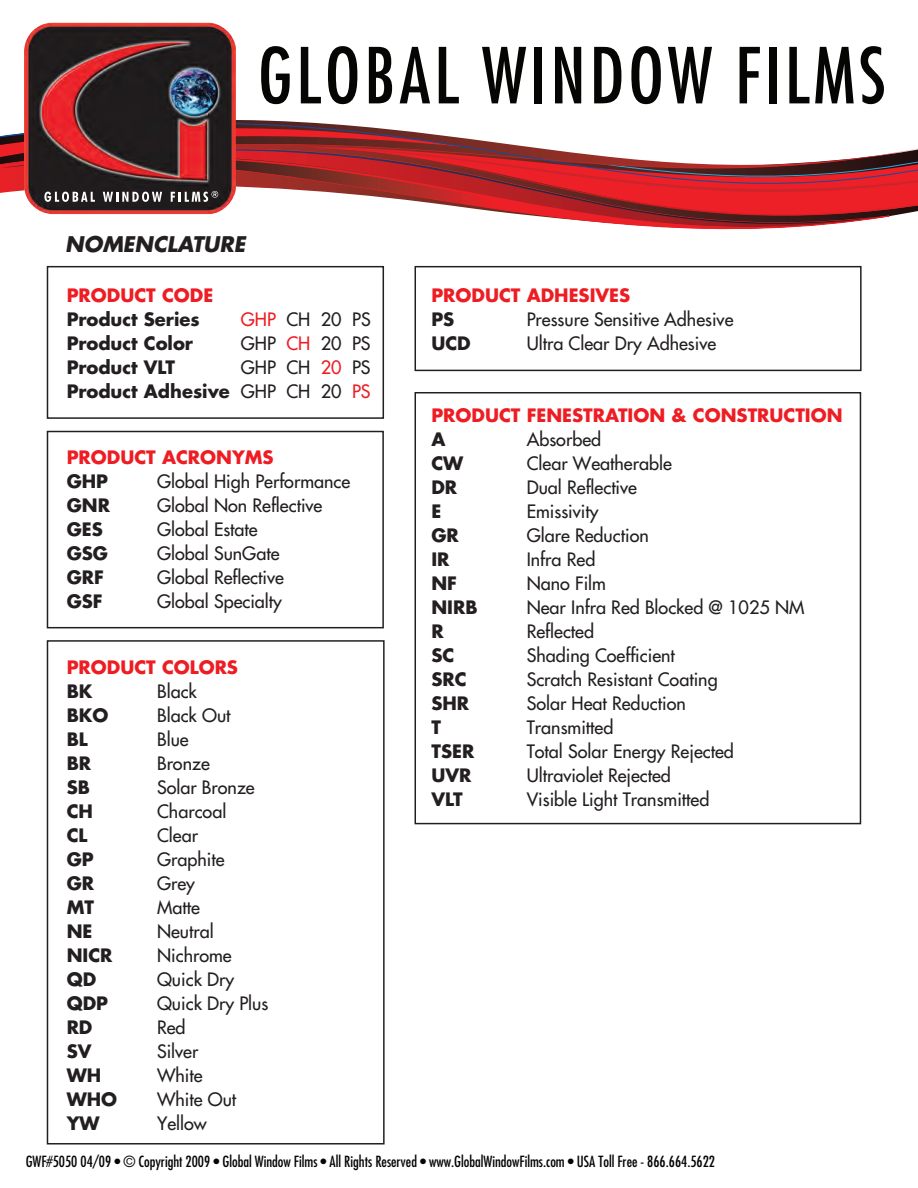
<style>
.page{position:relative;width:918px;height:1188px;background:#fff}
.page>*{position:absolute;margin:0;border:0;box-sizing:border-box;transform-origin:0 0}
.t1{font:condensed 75px "Futura";letter-spacing:.05em;color:#050504}
.t2{font:italic 700 21px "Futura";color:#231f20}
.t3{font:18px "Futura";color:#231f20}
.t4{font:700 18px/24px "Futura";color:#231f20;text-align:right}
.t5{font:700 18px "Futura";color:#ee1d23}
.t6{font:condensed 15px "Futura";color:#040503}
.s1{color:#ee1d23}
.s2{font-weight:400}
.s3{font-weight:400;color:#ee1d23}
.s4{color:#050504}
</style>
<div class="page">
<svg style="left:46px;top:265px;width:815px;height:6px"></svg>
<svg style="left:0;top:120px;width:918px;height:110px"></svg>
<img style="left:24px;top:23px;width:212px;height:191px;border-radius:27px">
<svg style="left:44px;top:192px;width:51px;height:10px"></svg>
<svg style="left:103px;top:192px;width:59px;height:10px"></svg>
<svg style="left:171px;top:191px;width:47px;height:11px"></svg>
<div style="left:415px;top:266px;width:447px;height:105px;border:2px solid #231f20"></div>
<div style="left:47px;top:266px;width:337px;height:153px;border:2px solid #231f20"></div>
<div style="left:47px;top:431px;width:337px;height:197px;border:2px solid #231f20"></div>
<div style="left:47px;top:640px;width:338px;height:505px;border:2px solid #231f20"></div>
<div style="left:415px;top:392px;width:446px;height:432px;border:2px solid #231f20"></div>
<h1 class="t1" style="left:258px;top:28px;width:629px">GLOBAL WINDOW FILMS</h1>
<p class="t2" style="left:65px;top:230px;width:182px">NOMENCLATURE</p>
<p class="t5" style="left:67px;top:282px;width:148px">PRODUCT CODE</p>
<p class="t4" style="left:67px;top:306px;width:135px">Product Series</p>
<p class="t3" style="left:241px;top:307px;width:131px"><span class="s1">GHP</span> CH 20 PS</p>
<p class="t4" style="left:67px;top:330px;width:128px">Product Color</p>
<p class="t3" style="left:241px;top:331px;width:131px">GHP <span class="s1">CH</span> 20 PS</p>
<p class="t4" style="left:67px;top:354px;width:110px">Product VLT</p>
<p class="t4" style="left:67px;top:354px;width:305px"><span class="s2">GHP CH</span> <span class="s3">20</span> <span class="s2">PS<br></span>Product Adhesive <span class="s2">GHP CH 20</span> <span class="s3">PS</span></p>
<p class="t5" style="left:67px;top:444px;width:208px">PRODUCT ACRONYMS</p>
<p class="t4" style="left:67px;top:468px;width:43px">GHP</p>
<p class="t3" style="left:157px;top:469px;width:195px">Global High Performance</p>
<p class="t4" style="left:67px;top:492px;width:45px">GNR</p>
<p class="t3" style="left:157px;top:493px;width:167px">Global Non Reflective</p>
<p class="t4" style="left:67px;top:516px;width:38px">GES</p>
<p class="t3" style="left:157px;top:517px;width:102px">Global Estate</p>
<p class="t4" style="left:67px;top:540px;width:43px">GSG</p>
<p class="t3" style="left:157px;top:541px;width:124px">Global SunGate</p>
<p class="t4" style="left:67px;top:564px;width:39px">GRF</p>
<p class="t3" style="left:157px;top:565px;width:128px">Global Reflective</p>
<p class="t4" style="left:67px;top:588px;width:37px">GSF</p>
<p class="t3" style="left:157px;top:589px;width:126px">Global Specialty</p>
<p class="t5" style="left:67px;top:654px;width:173px">PRODUCT COLORS</p>
<p class="t4" style="left:67px;top:678px;width:27px">BK</p>
<p class="t3" style="left:157px;top:679px;width:41px">Black</p>
<p class="t4" style="left:67px;top:702px;width:43px">BKO</p>
<p class="t3" style="left:157px;top:703px;width:75px">Black Out</p>
<p class="t4" style="left:67px;top:726px;width:23px">BL</p>
<p class="t3" style="left:157px;top:727px;width:33px">Blue</p>
<p class="t4" style="left:67px;top:750px;width:26px">BR</p>
<p class="t3" style="left:157px;top:751px;width:54px">Bronze</p>
<p class="t4" style="left:67px;top:774px;width:25px">SB</p>
<p class="t3" style="left:157px;top:775px;width:99px">Solar Bronze</p>
<p class="t4" style="left:67px;top:798px;width:28px">CH</p>
<p class="t3" style="left:157px;top:799px;width:71px">Charcoal</p>
<p class="t4" style="left:67px;top:822px;width:22px">CL</p>
<p class="t3" style="left:157px;top:823px;width:43px">Clear</p>
<p class="t4" style="left:67px;top:846px;width:29px">GP</p>
<p class="t3" style="left:157px;top:847px;width:69px">Graphite</p>
<p class="t4" style="left:67px;top:870px;width:29px">GR</p>
<p class="t3" style="left:157px;top:871px;width:39px">Grey</p>
<p class="t4" style="left:67px;top:894px;width:29px">MT</p>
<p class="t3" style="left:157px;top:895px;width:44px">Matte</p>
<p class="t4" style="left:67px;top:918px;width:27px">NE</p>
<p class="t3" style="left:157px;top:919px;width:58px">Neutral</p>
<p class="t4" style="left:67px;top:942px;width:47px">NICR</p>
<p class="t3" style="left:157px;top:943px;width:76px">Nichrome</p>
<p class="t4" style="left:67px;top:966px;width:31px">QD</p>
<p class="t3" style="left:157px;top:967px;width:79px">Quick Dry</p>
<p class="t4" style="left:67px;top:990px;width:43px">QDP</p>
<p class="t3" style="left:157px;top:991px;width:113px">Quick Dry Plus</p>
<p class="t4" style="left:67px;top:1014px;width:27px">RD</p>
<p class="t3" style="left:157px;top:1015px;width:30px">Red</p>
<p class="t4" style="left:67px;top:1038px;width:26px">SV</p>
<p class="t3" style="left:157px;top:1039px;width:43px">Silver</p>
<p class="t4" style="left:67px;top:1062px;width:36px">WH</p>
<p class="t3" style="left:157px;top:1063px;width:47px">White</p>
<p class="t4" style="left:67px;top:1086px;width:52px">WHO</p>
<p class="t3" style="left:157px;top:1087px;width:81px">White Out</p>
<p class="t4" style="left:67px;top:1110px;width:34px">YW</p>
<p class="t3" style="left:157px;top:1111px;width:51px">Yellow</p>
<p class="t5" style="left:431px;top:282px;width:200px">PRODUCT ADHESIVES</p>
<p class="t4" style="left:431px;top:306px;width:24px">PS</p>
<p class="t3" style="left:527px;top:307px;width:208px">Pressure Sensitive Adhesive</p>
<p class="t4" style="left:431px;top:330px;width:41px">UCD</p>
<p class="t3" style="left:527px;top:331px;width:191px">Ultra Clear Dry Adhesive</p>
<p class="t5" style="left:431px;top:402px;width:413px">PRODUCT FENESTRATION &amp; CONSTRUCTION</p>
<p class="t4" style="left:431px;top:426px;width:16px">A</p>
<p class="t3" style="left:527px;top:427px;width:76px">Absorbed</p>
<p class="t4" style="left:431px;top:450px;width:33px">CW</p>
<p class="t3" style="left:527px;top:451px;width:147px">Clear Weatherable</p>
<p class="t4" style="left:431px;top:474px;width:27px">DR</p>
<p class="t3" style="left:527px;top:475px;width:112px">Dual Reflective</p>
<p class="t4" style="left:431px;top:498px;width:11px">E</p>
<p class="t3" style="left:527px;top:499px;width:73px">Emissivity</p>
<p class="t4" style="left:431px;top:522px;width:29px">GR</p>
<p class="t3" style="left:527px;top:523px;width:124px">Glare Reduction</p>
<p class="t4" style="left:431px;top:546px;width:20px">IR</p>
<p class="t3" style="left:527px;top:547px;width:70px">Infra Red</p>
<p class="t4" style="left:431px;top:570px;width:27px">NF</p>
<p class="t3" style="left:527px;top:571px;width:81px">Nano Film</p>
<p class="t4" style="left:431px;top:594px;width:48px">NIRB</p>
<p class="t3" style="left:527px;top:595px;width:279px">Near Infra Red Blocked @ 1025 NM</p>
<p class="t4" style="left:431px;top:618px;width:14px">R</p>
<p class="t3" style="left:527px;top:619px;width:69px">Reflected</p>
<p class="t4" style="left:431px;top:642px;width:24px">SC</p>
<p class="t3" style="left:527px;top:643px;width:150px">Shading Coefficient</p>
<p class="t4" style="left:431px;top:666px;width:37px">SRC</p>
<p class="t3" style="left:527px;top:667px;width:192px">Scratch Resistant Coating</p>
<p class="t4" style="left:431px;top:690px;width:39px">SHR</p>
<p class="t3" style="left:527px;top:691px;width:161px">Solar Heat Reduction</p>
<p class="t4" style="left:431px;top:714px;width:11px">T</p>
<p class="t3" style="left:527px;top:715px;width:88px">Transmitted</p>
<p class="t4" style="left:431px;top:738px;width:44px">TSER</p>
<p class="t3" style="left:527px;top:739px;width:209px">Total Solar Energy Rejected</p>
<p class="t4" style="left:431px;top:762px;width:41px">UVR</p>
<p class="t3" style="left:527px;top:763px;width:146px">Ultraviolet Rejected</p>
<p class="t4" style="left:431px;top:786px;width:33px">VLT</p>
<p class="t3" style="left:527px;top:787px;width:184px">Visible Light Transmitted</p>
<p class="t6" style="left:26px;top:1152px;width:691px"><span class="s4">GWF#5050</span> 04/09 • © Copyright 2009 • Global Window Films • All Rights Reserved • www.GlobalWindowFilms.com • USA Toll Free - 866.664.5622</p>
</div>
